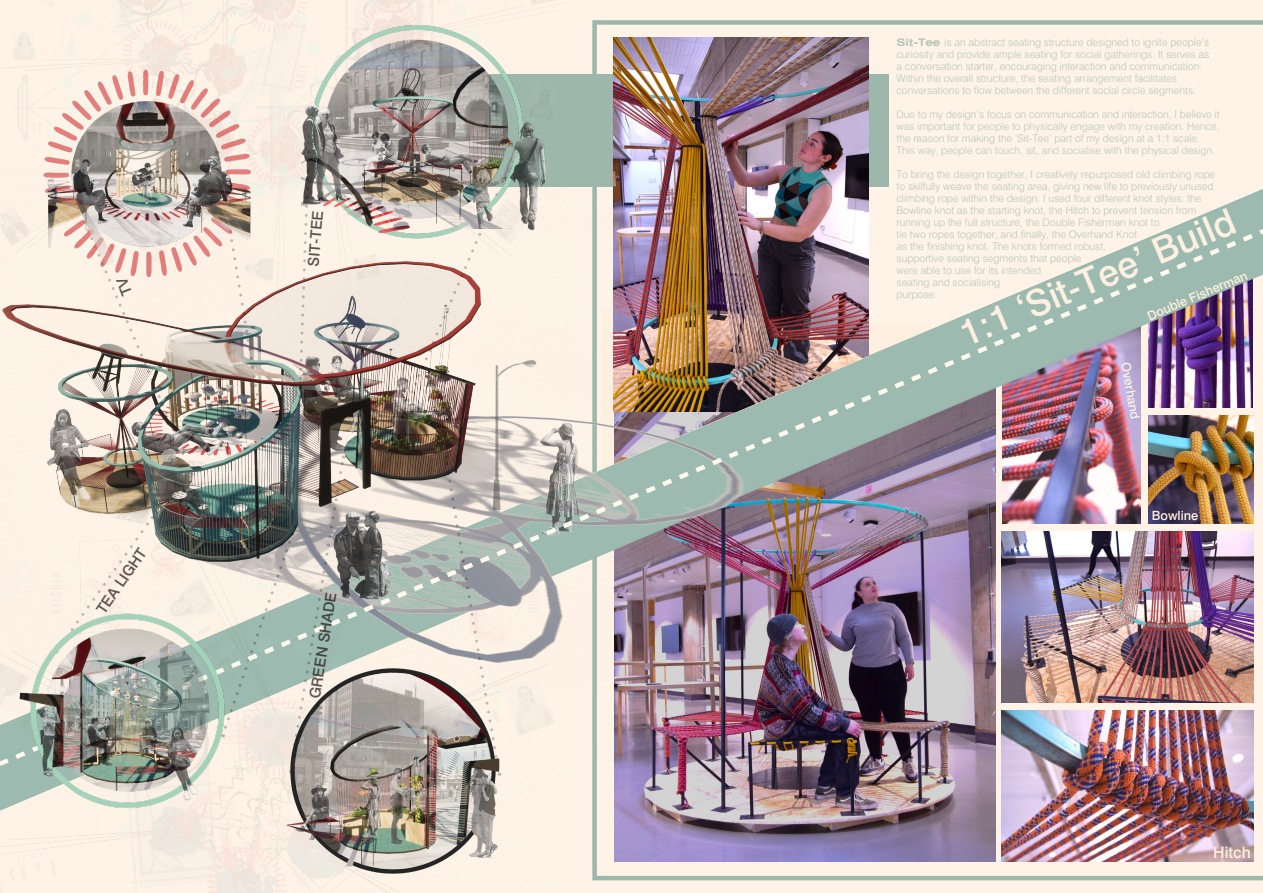
<style>
.page{position:relative;width:1263px;height:893px;background:#fff}
.page>*{position:absolute;margin:0;border:0;box-sizing:border-box;transform-origin:0 0}
.Title_Page_Heading{font:500 36.75px "Swiss 721 BT";color:#fef0e0}
.Title_Page_Heading-2{font:500 15.75px "Swiss 721 BT";color:#fef0e0}
.t1{font:500 15px "Swiss 721 BT";color:#231f20}
.Title_Page_Heading-3{font:500 12.75px "Swiss 721 BT";color:#fef0e0}
.t2{font:300 10.5px/12px "Swiss 721 BT";color:#9db7ac}
.s1{font-weight:700;font-stretch:expanded}
</style>
<div class="page">
<div style="left:621px;top:20px;width:642px;height:141px;background:#fff3e7"></div>
<div style="left:489px;top:74px;width:399px;height:112px;background:#9db7ac"></div>
<img style="left:621px;top:38px;width:248px;height:123px">
<svg style="left:621px;top:161px;width:642px;height:722px;background:#d6cfc9"></svg>
<img style="left:0;top:861px;width:640px;height:32px">
<img style="left:0;top:0;width:621px;height:166px">
<img style="left:270px;top:166px;width:494px;height:57px">
<svg style="left:297px;top:135px;width:5px;height:88px"></svg>
<img style="left:0;top:68px;width:270px;height:155px">
<img style="left:0;top:223px;width:1263px;height:638px">
<img style="left:275px;top:663px;width:231px;height:230px">
<img style="left:0;top:607px;width:270px;height:206px">
<img style="left:302px;top:10px;width:276px;height:231px">
<img style="left:425px;top:360px;width:149px;height:149px">
<img style="left:1002px;top:532px;width:251px;height:170px">
<img style="left:1149px;top:416px;width:104px;height:108px">
<svg style="left:868px;top:186px;width:395px;height:171px;background:#ccccc8"></svg>
<img style="left:73px;top:197px;width:101px;height:234px">
<h3 class="t1" style="left:93px;top:607px;width:78px;rotate:-56deg">TEA LIGHT</h3>
<h3 class="t1" style="left:304px;top:265px;width:57px;rotate:-85deg">SIT-TEE</h3>
<h3 class="t1" style="left:306px;top:697px;width:109px;rotate:-81deg">GREEN SHADE</h3>
<p class="t2" style="left:896px;top:36px;width:314px"><span class="s1">Sit-Tee</span> is an abstract seating structure designed to ignite people’s curiosity and provide ample seating for social gatherings. It serves as a conversation starter, encouraging interaction and communication.<br>Within the overall structure, the seating arrangement facilitates conversations to flow between the different social circle segments.</p>
<p class="t2" style="left:896px;top:108px;width:325px">Due to my design’s focus on communication and interaction, I believe it was important for people to physically engage with my creation. Hence, the reason for making the ‘Sit-Tee’ part of my design at a 1:1 scale.<br>This way, people can touch, sit, and socialise with the physical design.</p>
<p class="t2" style="left:896px;top:168px;width:320px">To bring the design together, I creatively repurposed old climbing rope to skilfully weave the seating area, giving new life to previously unused climbing rope within the design. I used four different knot styles: the Bowline knot as the starting knot, the Hitch to prevent tension from running up the full structure, the Double Fisherman knot to<br>tie two ropes together, and finally, the Overhand Knot<br>as the finishing knot. The knots formed robust,<br>supportive seating segments that people<br>were able to use for its intended<br>seating and socialising<br>purpose.</p>
<p class="Title_Page_Heading" style="left:953px;top:314px;width:297px;rotate:-23deg">1:1 ‘Sit-Tee’ Build</p>
<p class="Title_Page_Heading-3" style="left:1145px;top:309px;width:109px;rotate:-23deg">Double Fisherman</p>
<p class="Title_Page_Heading-3" style="left:1133px;top:361px;width:59px;rotate:80deg">Overhand</p>
<p class="Title_Page_Heading-3" style="left:1152px;top:508px;width:48px">Bowline</p>
<p class="Title_Page_Heading-2" style="left:1213px;top:843px;width:39px">Hitch</p>
</div>
